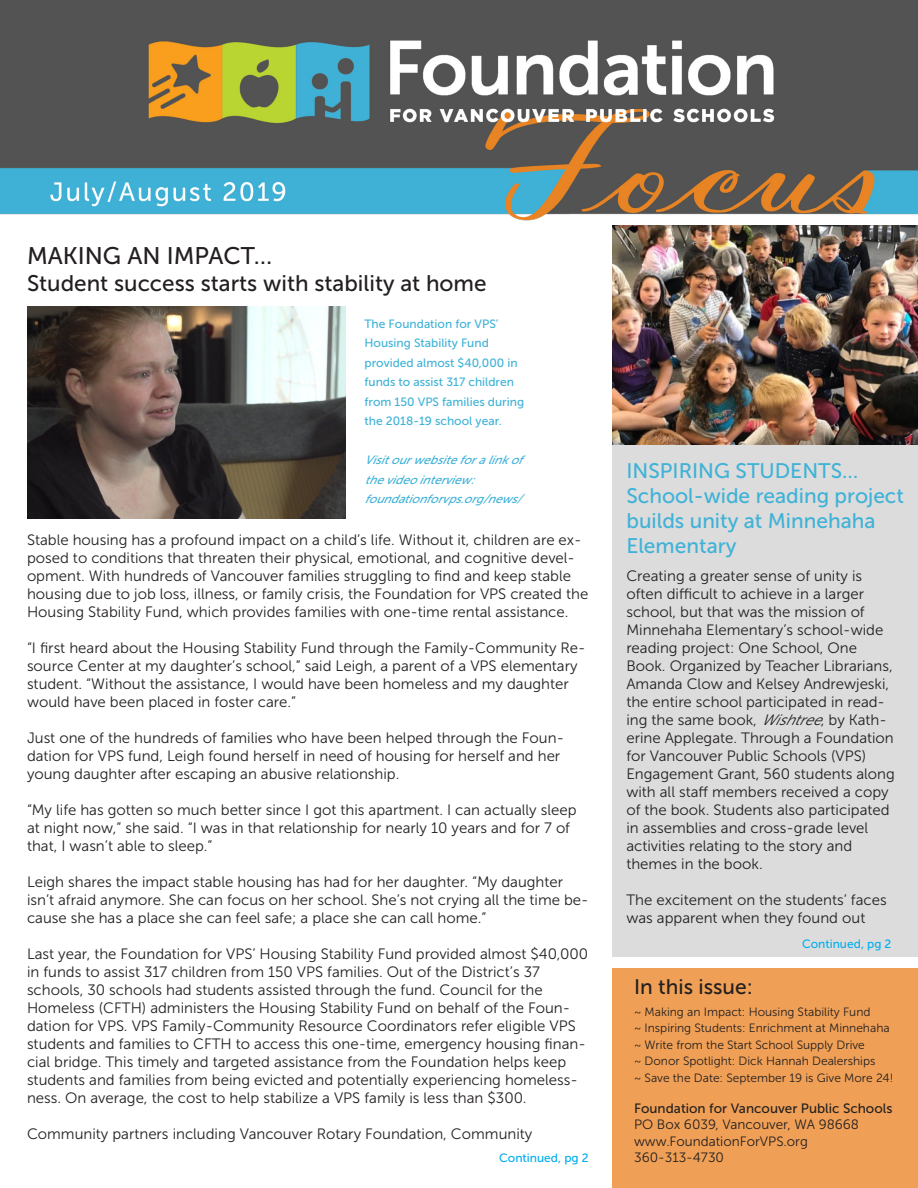
<style>
.page{position:relative;width:918px;height:1188px;background:#fff}
.page>*{position:absolute;margin:0;border:0;box-sizing:border-box;transform-origin:0 0}
.Header1{font:24px "Museo Sans 500";color:#231f20}
.Header1-2{font:22.5px "Museo Sans 500";color:#231f20}
.Sub_header{font:21px/25.2px "Museo Sans 500";color:#3fb2d7}
.Header1-3{font:21px "Museo Sans 500";color:#231f20}
.Articles{font:15px/18px "Museo Sans 300";color:#231f20}
.Sub_copy{font:13.5px "Museo Sans 300";color:#231f20}
.Sub_copy-2{font:13.5px "Museo Sans 500";color:#231f20}
.Sub_copy-3{font:12px "Museo Sans 300";color:#231f20}
.Sub_copy-4{font:12px/19.5px "Museo Sans 500";color:#3fb2d7}
.Sub_copy-5{font:italic 12px/19.5px "Museo Sans 500";color:#3fb2d7}
.Cont{font:12px "Museo Sans 500";color:#00aeef}
.s1{font-style:italic}
</style>
<div class="page">
<div style="left:612px;top:246px;width:306px;height:711px;background:#dcdcdc"></div>
<div style="left:612px;top:969px;width:306px;height:219px;background:#efa056"></div>
<img style="left:0;top:0;width:918px;height:220px">
<img style="left:612px;top:225px;width:306px;height:220px">
<img style="left:27px;top:307px;width:319px;height:211px">
<p class="Header1" style="left:27px;top:242px;width:247px">MAKING AN IMPACT…</p>
<p class="Header1-2" style="left:27px;top:271px;width:461px">Student success starts with stability at home</p>
<p class="Sub_copy-4" style="left:365px;top:314px;width:161px">The Foundation for VPS’<br>Housing Stability Fund provided almost $40,000 in funds to assist 317 children from 150 VPS families during the 2018-19 school year.</p>
<p class="Sub_copy-5" style="left:365px;top:451px;width:165px">Visitourwebsiteforalinkof thevideointerview:</p>
<p class="Sub_copy-5" style="left:365px;top:490px;width:165px">foundationforvps.org/news/</p>
<p class="Articles" style="left:27px;top:531px;width:563px">Stable housing has a profound impact on a child’s life. Without it, children are ex&shy;posed to conditions that threaten their physical, emotional, and cognitive devel&shy;opment. With hundreds of Vancouver families struggling to find and keep stable housing due to job loss, illness, or family crisis, the Foundation for VPS created the Housing Stability Fund, which provides families with one-time rental assistance.</p>
<p class="Articles" style="left:27px;top:639px;width:560px">“I first heard about the Housing Stability Fund through the Family-Community Re&shy;source Center at my daughter’s school,” said Leigh, a parent of a VPS elementary student. “Without the assistance, I would have been homeless and my daughter would have been placed in foster care.”</p>
<p class="Articles" style="left:27px;top:729px;width:539px">Just one of the hundreds of families who have been helped through the Foun&shy;dation for VPS fund, Leigh found herself in need of housing for herself and her young daughter after escaping an abusive relationship.</p>
<p class="Articles" style="left:27px;top:801px;width:551px">“My life has gotten so much better since I got this apartment. I can actually sleep at night now,” she said. “I was in that relationship for nearly 10 years and for 7 of that, I wasn’t able to sleep.”</p>
<p class="Articles" style="left:27px;top:873px;width:563px">Leigh shares the impact stable housing has had for her daughter. “My daughter isn’t afraid anymore. She can focus on her school. She’s not crying all the time be&shy;cause she has a place she can feel safe; a place she can call home.”</p>
<p class="Articles" style="left:27px;top:945px;width:563px">Last year, the Foundation for VPS’ Housing Stability Fund provided almost $40,000 in funds to assist 317 children from 150 VPS families. Out of the District’s 37 schools, 30 schools had students assisted through the fund. Council for the Homeless (CFTH) administers the Housing Stability Fund on behalf of the Foun&shy;dation for VPS. VPS Family-Community Resource Coordinators refer eligible VPS students and families to CFTH to access this one-time, emergency housing finan&shy;cial bridge. This timely and targeted assistance from the Foundation helps keep students and families from being evicted and potentially experiencing homeless&shy;ness. On average, the cost to help stabilize a VPS family is less than $300.</p>
<p class="Articles" style="left:27px;top:1125px;width:507px">Community partners including Vancouver Rotary Foundation, Community</p>
<p class="Cont" style="left:499px;top:1151px;width:91px">Continued, pg 2</p>
<p class="Sub_header" style="left:626px;top:458px;width:233px">INSPIRING STUDENTS…</p>
<p class="Sub_header" style="left:626px;top:483px;width:279px">School-wide reading project builds unity at Minnehaha<br>Elementary</p>
<p class="Articles" style="left:626px;top:567px;width:270px">Creating a greater sense of unity is often difficult to achieve in a larger school, but that was the mission of Minnehaha Elementary’s school-wide reading project: One School, One Book. Organized by Teacher Librarians, Amanda Clow and Kelsey Andrewjeski, the entire school participated in read&shy;ing the same book, <span class="s1">Wishtree</span>, by Kath&shy;erine Applegate. Through a Foundation for Vancouver Public Schools (VPS)<br>Engagement Grant, 560 students along with all staff members received a copy of the book. Students also participated in assemblies and cross-grade level</p>
<p class="Articles" style="left:626px;top:837px;width:227px">activities relating to the story and themes in the book.</p>
<p class="Articles" style="left:626px;top:891px;width:262px">The excitement on the students’ faces was apparent when they found out</p>
<p class="Cont" style="left:802px;top:938px;width:91px">Continued, pg 2</p>
<p class="Header1-3" style="left:634px;top:975px;width:120px">In this issue:</p>
<p class="Sub_copy-3" style="left:634px;top:1005px;width:238px">~ Making an Impact: Housing Stability Fund</p>
<p class="Sub_copy-3" style="left:634px;top:1022px;width:257px">~ Inspiring Students: Enrichment at Minnehaha</p>
<p class="Sub_copy-3" style="left:634px;top:1038px;width:232px">~ Write from the Start School Supply Drive</p>
<p class="Sub_copy-3" style="left:634px;top:1055px;width:243px">~ Donor Spotlight: Dick Hannah Dealerships</p>
<p class="Sub_copy-3" style="left:634px;top:1071px;width:261px">~ Save the Date: September 19 is Give More 24!</p>
<p class="Sub_copy-2" style="left:634px;top:1101px;width:260px">Foundation for Vancouver Public Schools</p>
<p class="Sub_copy" style="left:634px;top:1117px;width:226px">PO Box 6039, Vancouver, WA 98668</p>
<p class="Sub_copy" style="left:634px;top:1134px;width:175px">www.FoundationForVPS.org</p>
<p class="Sub_copy" style="left:634px;top:1150px;width:91px">360-313-4730</p>
</div>
